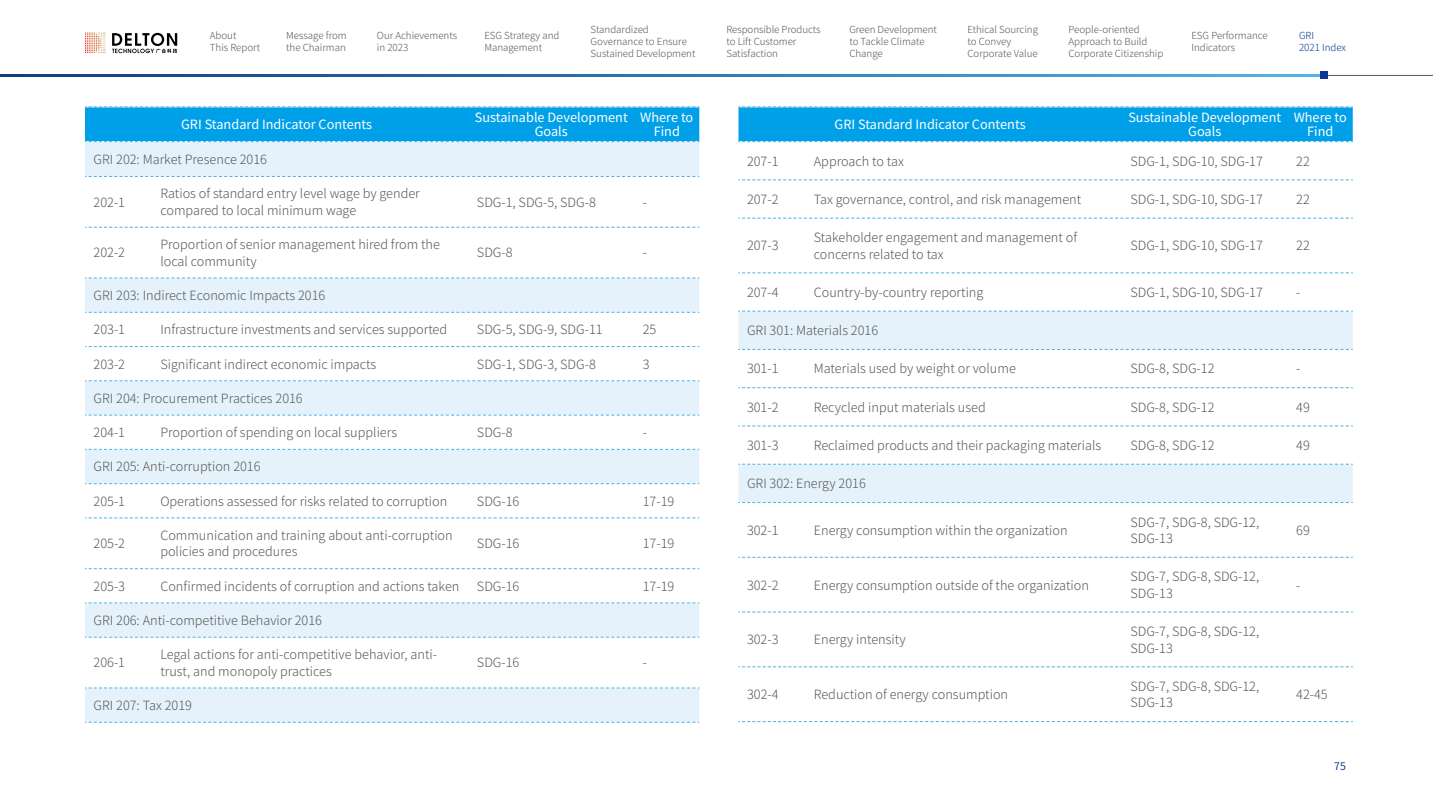
<style>
.page{position:relative;width:1433px;height:808px;background:#fff}
.page>*{position:absolute;margin:0;border:0;box-sizing:border-box;transform-origin:0 0}
.t1{font:300 12.75px/16.5px "Source Han Sans K";color:#595757}
.t2{font:12.75px/13.5px "Source Han Sans K Regular";color:#fff;text-align:center}
.t3{font:10.5px "Source Han Sans CN";color:#093994}
.t4{font:300 9.75px/12px "Source Han Sans K";color:#595757}
.t5{font:300 9.75px/12px "Source Han Sans K";color:#093994}
</style>
<div class="page">
<hr style="left:0;top:75px;width:1433px;height:1px;background:#595757">
<svg style="left:0;top:75px;width:1320px;height:1px"></svg>
<svg style="left:85px;top:33px;width:20px;height:16px"></svg>
<svg style="left:112px;top:33px;width:65px;height:20px"></svg>
<div style="left:1320px;top:72px;width:7px;height:7px;background:#093994"></div>
<svg style="left:85px;top:142px;width:614px;height:580px"></svg>
<svg style="left:85px;top:227px;width:614px;height:1px"></svg>
<svg style="left:85px;top:346px;width:614px;height:1px"></svg>
<svg style="left:85px;top:517px;width:614px;height:1px"></svg>
<svg style="left:85px;top:568px;width:614px;height:1px"></svg>
<svg style="left:85px;top:106px;width:614px;height:36px;background:#0ba4e9"></svg>
<svg style="left:85px;top:176px;width:614px;height:1px"></svg>
<svg style="left:85px;top:277px;width:614px;height:2px"></svg>
<svg style="left:85px;top:312px;width:614px;height:1px"></svg>
<svg style="left:85px;top:380px;width:614px;height:1px"></svg>
<svg style="left:85px;top:415px;width:614px;height:1px"></svg>
<svg style="left:85px;top:449px;width:614px;height:1px"></svg>
<svg style="left:85px;top:483px;width:614px;height:1px"></svg>
<svg style="left:85px;top:602px;width:614px;height:1px"></svg>
<svg style="left:85px;top:637px;width:614px;height:1px"></svg>
<svg style="left:85px;top:687px;width:614px;height:1px"></svg>
<svg style="left:85px;top:722px;width:614px;height:1px"></svg>
<svg style="left:738px;top:312px;width:615px;height:190px"></svg>
<svg style="left:738px;top:179px;width:615px;height:1px"></svg>
<svg style="left:738px;top:218px;width:615px;height:1px"></svg>
<svg style="left:738px;top:387px;width:615px;height:1px"></svg>
<svg style="left:738px;top:425px;width:615px;height:1px"></svg>
<svg style="left:738px;top:557px;width:615px;height:1px"></svg>
<svg style="left:738px;top:611px;width:615px;height:1px"></svg>
<svg style="left:738px;top:666px;width:615px;height:1px"></svg>
<svg style="left:738px;top:721px;width:615px;height:1px"></svg>
<svg style="left:738px;top:106px;width:615px;height:36px;background:#0ca4e9"></svg>
<svg style="left:738px;top:272px;width:615px;height:1px"></svg>
<svg style="left:738px;top:311px;width:615px;height:1px"></svg>
<svg style="left:738px;top:349px;width:615px;height:1px"></svg>
<svg style="left:738px;top:464px;width:615px;height:1px"></svg>
<svg style="left:738px;top:502px;width:615px;height:1px"></svg>
<p class="t4" style="left:210px;top:30px;width:52px">About<br>This Report</p>
<p class="t4" style="left:286px;top:30px;width:62px">Message from the Chairman</p>
<p class="t4" style="left:377px;top:30px;width:82px">Our Achievements in 2023</p>
<p class="t4" style="left:484px;top:30px;width:77px">ESG Strategy and<br>Management</p>
<p class="t4" style="left:591px;top:24px;width:106px">Standardized<br>Governance to Ensure<br>Sustained Development</p>
<p class="t4" style="left:726px;top:24px;width:96px">Responsible Products to Lift Customer<br>Satisfaction</p>
<p class="t4" style="left:849px;top:24px;width:89px">Green Development to Tackle Climate<br>Change</p>
<p class="t4" style="left:967px;top:24px;width:72px">Ethical Sourcing to Convey<br>Corporate Value</p>
<p class="t4" style="left:1068px;top:24px;width:96px">People-oriented<br>Approach to Build<br>Corporate Citizenship</p>
<p class="t4" style="left:1191px;top:30px;width:78px">ESG Performance<br>Indicators</p>
<p class="t5" style="left:1299px;top:30px;width:49px">GRI<br>2021 Index</p>
<p class="t2" style="left:181px;top:118px;width:193px">GRI Standard Indicator Contents</p>
<p class="t2" style="left:475px;top:111px;width:154px">Sustainable Development<br>Goals</p>
<p class="t2" style="left:640px;top:111px;width:55px">Where to<br>Find</p>
<p class="t1" style="left:94px;top:151px;width:175px">GRI 202: Market Presence 2016</p>
<p class="t1" style="left:94px;top:194px;width:33px">202-1</p>
<p class="t1" style="left:160px;top:186px;width:261px">Ratios of standard entry level wage by gender compared to local minimum wage</p>
<p class="t1" style="left:477px;top:194px;width:120px">SDG-1, SDG-5, SDG-8</p>
<p class="t1" style="left:643px;top:194px;width:6px">-</p>
<p class="t1" style="left:94px;top:245px;width:33px">202-2</p>
<p class="t1" style="left:160px;top:237px;width:281px">Proportion of senior management hired from the local community</p>
<p class="t1" style="left:477px;top:245px;width:37px">SDG-8</p>
<p class="t1" style="left:643px;top:245px;width:6px">-</p>
<p class="t1" style="left:94px;top:287px;width:233px">GRI 203: Indirect Economic Impacts 2016</p>
<p class="t1" style="left:94px;top:322px;width:33px">203-1</p>
<p class="t1" style="left:160px;top:322px;width:288px">Infrastructure investments and services supported</p>
<p class="t1" style="left:477px;top:322px;width:127px">SDG-5, SDG-9, SDG-11</p>
<p class="t1" style="left:643px;top:322px;width:15px">25</p>
<p class="t1" style="left:94px;top:356px;width:33px">203-2</p>
<p class="t1" style="left:160px;top:356px;width:217px">Significant indirect economic impacts</p>
<p class="t1" style="left:477px;top:356px;width:120px">SDG-1, SDG-3, SDG-8</p>
<p class="t1" style="left:643px;top:356px;width:8px">3</p>
<p class="t1" style="left:94px;top:390px;width:211px">GRI 204: Procurement Practices 2016</p>
<p class="t1" style="left:94px;top:424px;width:33px">204-1</p>
<p class="t1" style="left:160px;top:424px;width:238px">Proportion of spending on local suppliers</p>
<p class="t1" style="left:477px;top:424px;width:37px">SDG-8</p>
<p class="t1" style="left:643px;top:424px;width:6px">-</p>
<p class="t1" style="left:94px;top:459px;width:169px">GRI 205: Anti-corruption 2016</p>
<p class="t1" style="left:94px;top:493px;width:33px">205-1</p>
<p class="t1" style="left:160px;top:493px;width:288px">Operations assessed for risks related to corruption</p>
<p class="t1" style="left:477px;top:493px;width:44px">SDG-16</p>
<p class="t1" style="left:643px;top:493px;width:33px">17-19</p>
<p class="t1" style="left:94px;top:535px;width:33px">205-2</p>
<p class="t1" style="left:160px;top:527px;width:294px">Communication and training about anti-corruption policies and procedures</p>
<p class="t1" style="left:477px;top:535px;width:44px">SDG-16</p>
<p class="t1" style="left:643px;top:535px;width:33px">17-19</p>
<p class="t1" style="left:94px;top:578px;width:33px">205-3</p>
<p class="t1" style="left:160px;top:578px;width:301px">Confirmed incidents of corruption and actions taken</p>
<p class="t1" style="left:477px;top:578px;width:44px">SDG-16</p>
<p class="t1" style="left:643px;top:578px;width:33px">17-19</p>
<p class="t1" style="left:94px;top:612px;width:230px">GRI 206: Anti-competitive Behavior 2016</p>
<p class="t1" style="left:94px;top:655px;width:33px">206-1</p>
<p class="t1" style="left:160px;top:646px;width:278px">Legal actions for anti-competitive behavior, anti&shy;trust, and monopoly practices</p>
<p class="t1" style="left:477px;top:655px;width:44px">SDG-16</p>
<p class="t1" style="left:643px;top:655px;width:6px">-</p>
<p class="t1" style="left:94px;top:697px;width:100px">GRI 207: Tax 2019</p>
<p class="t2" style="left:835px;top:118px;width:193px">GRI Standard Indicator Contents</p>
<p class="t2" style="left:1128px;top:111px;width:154px">Sustainable Development<br>Goals</p>
<p class="t2" style="left:1294px;top:111px;width:55px">Where to<br>Find</p>
<p class="t1" style="left:747px;top:153px;width:33px">207-1</p>
<p class="t1" style="left:814px;top:153px;width:92px">Approach to tax</p>
<p class="t1" style="left:1130px;top:153px;width:134px">SDG-1, SDG-10, SDG-17</p>
<p class="t1" style="left:1296px;top:153px;width:15px">22</p>
<p class="t1" style="left:747px;top:191px;width:33px">207-2</p>
<p class="t1" style="left:814px;top:191px;width:269px">Tax governance, control, and risk management</p>
<p class="t1" style="left:1130px;top:191px;width:134px">SDG-1, SDG-10, SDG-17</p>
<p class="t1" style="left:1296px;top:191px;width:15px">22</p>
<p class="t1" style="left:747px;top:238px;width:33px">207-3</p>
<p class="t1" style="left:814px;top:229px;width:265px">Stakeholder engagement and management of concerns related to tax</p>
<p class="t1" style="left:1130px;top:238px;width:134px">SDG-1, SDG-10, SDG-17</p>
<p class="t1" style="left:1296px;top:238px;width:15px">22</p>
<p class="t1" style="left:747px;top:284px;width:33px">207-4</p>
<p class="t1" style="left:814px;top:284px;width:171px">Country-by-country reporting</p>
<p class="t1" style="left:1130px;top:284px;width:134px">SDG-1, SDG-10, SDG-17</p>
<p class="t1" style="left:1296px;top:284px;width:6px">-</p>
<p class="t1" style="left:747px;top:322px;width:133px">GRI 301: Materials 2016</p>
<p class="t1" style="left:747px;top:361px;width:33px">301-1</p>
<p class="t1" style="left:814px;top:361px;width:204px">Materials used by weight or volume</p>
<p class="t1" style="left:1130px;top:361px;width:86px">SDG-8, SDG-12</p>
<p class="t1" style="left:1296px;top:361px;width:6px">-</p>
<p class="t1" style="left:747px;top:399px;width:33px">301-2</p>
<p class="t1" style="left:814px;top:399px;width:173px">Recycled input materials used</p>
<p class="t1" style="left:1130px;top:399px;width:86px">SDG-8, SDG-12</p>
<p class="t1" style="left:1296px;top:399px;width:15px">49</p>
<p class="t1" style="left:747px;top:437px;width:33px">301-3</p>
<p class="t1" style="left:814px;top:437px;width:289px">Reclaimed products and their packaging materials</p>
<p class="t1" style="left:1130px;top:437px;width:86px">SDG-8, SDG-12</p>
<p class="t1" style="left:1296px;top:437px;width:15px">49</p>
<p class="t1" style="left:747px;top:476px;width:120px">GRI 302: Energy 2016</p>
<p class="t1" style="left:747px;top:522px;width:33px">302-1</p>
<p class="t1" style="left:814px;top:522px;width:255px">Energy consumption within the organization</p>
<p class="t1" style="left:1130px;top:514px;width:130px">SDG-7, SDG-8, SDG-12,<br>SDG-13</p>
<p class="t1" style="left:1296px;top:522px;width:15px">69</p>
<p class="t1" style="left:747px;top:577px;width:33px">302-2</p>
<p class="t1" style="left:814px;top:577px;width:277px">Energy consumption outside of the organization</p>
<p class="t1" style="left:1130px;top:569px;width:130px">SDG-7, SDG-8, SDG-12,<br>SDG-13</p>
<p class="t1" style="left:1296px;top:577px;width:6px">-</p>
<p class="t1" style="left:747px;top:632px;width:33px">302-3</p>
<p class="t1" style="left:814px;top:632px;width:93px">Energy intensity</p>
<p class="t1" style="left:1130px;top:623px;width:130px">SDG-7, SDG-8, SDG-12,<br>SDG-13</p>
<p class="t1" style="left:747px;top:686px;width:33px">302-4</p>
<p class="t1" style="left:814px;top:686px;width:196px">Reduction of energy consumption</p>
<p class="t1" style="left:1130px;top:678px;width:130px">SDG-7, SDG-8, SDG-12,<br>SDG-13</p>
<p class="t1" style="left:1296px;top:686px;width:33px">42-45</p>
<p class="t3" style="left:1334px;top:760px;width:13px">75</p>
</div>
